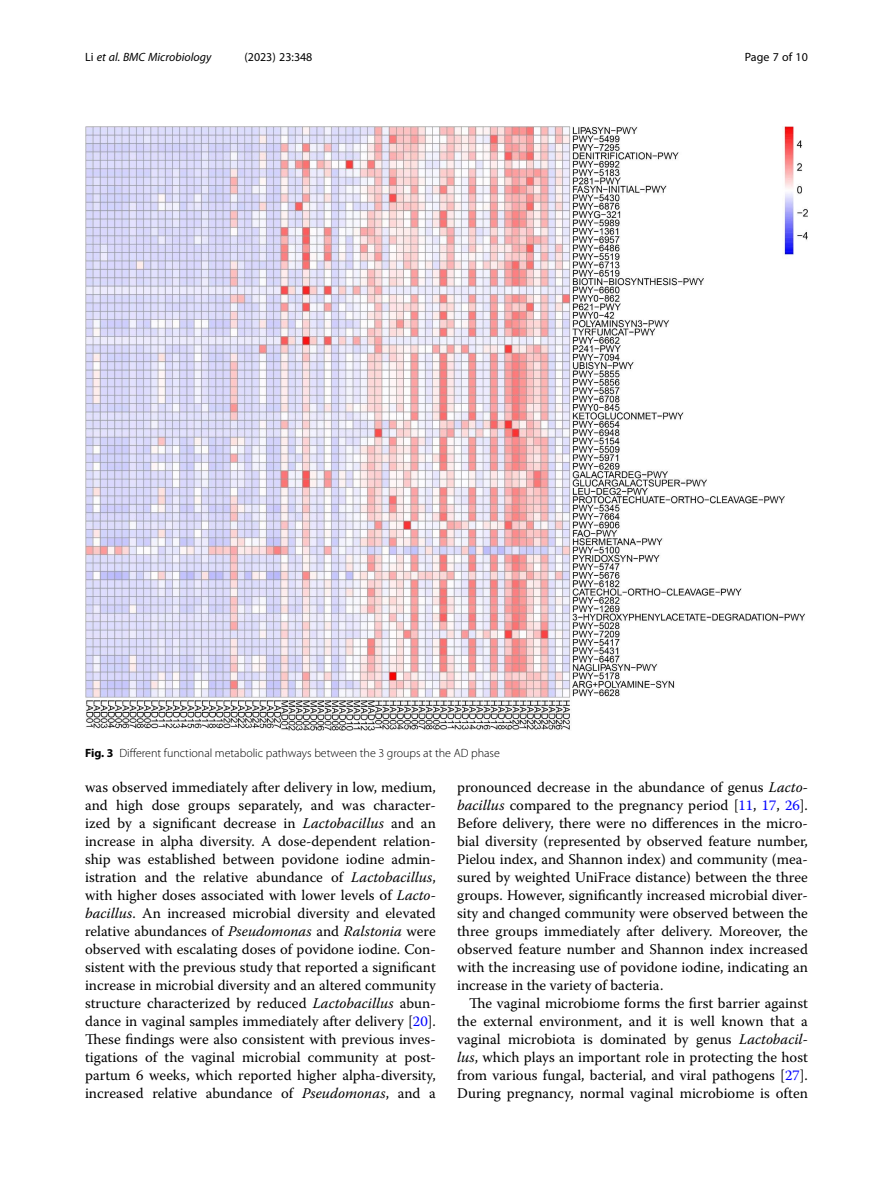
<style>
.page{position:relative;width:893px;height:1191px;background:#fff}
.page>*{position:absolute;margin:0;border:0;box-sizing:border-box;transform-origin:0 0}
.Body_Text{font:14.7px/18px "Warnock Pro";color:#000;text-align:justify}
.Body_Text_Indent{font:14.7px/18px "Warnock Pro";color:#000;text-align:justify}
.Figure_Caption{font:300 12px "Myriad Pro";color:#000}
.t1{font:italic 12px "Myriad Pro";color:#000}
.t2{font:12px "Myriad Pro";color:#000}
.s1{font-style:normal}
.s2{font-weight:700}
.s3{font-style:italic}
.s4{color:#00f}
</style>
<div class="page">
<img style="left:85px;top:126px;width:723px;height:604px">
<p class="t1" style="left:85px;top:50px;width:128px"><span class="s1">Li</span> et al. BMC Microbiology</p>
<p class="t2" style="left:244px;top:50px;width:70px">(2023) 23:348</p>
<p class="t2" style="left:745px;top:50px;width:65px">Page 7 of 10</p>
<p class="Figure_Caption" style="left:85px;top:746px;width:416px"><span class="s2">Fig. 3</span> Different functional metabolic pathways between the 3 groups at the AD phase</p>
<p class="Body_Text" style="left:85px;top:778px;width:352px">was observed immediately after delivery in low, medium, and high dose groups separately, and was character&shy;ized by a significant decrease in <span class="s3">Lactobacillus</span> and an increase in alpha diversity. A dose-dependent relation&shy;ship was established between povidone iodine admin&shy;istration and the relative abundance of <span class="s3">Lactobacillus</span>, with higher doses associated with lower levels of <span class="s3">Lacto&shy;bacillus</span>. An increased microbial diversity and elevated relative abundances of <span class="s3">Pseudomonas</span> and <span class="s3">Ralstonia</span> were observed with escalating doses of povidone iodine. Con&shy;sistent with the previous study that reported a significant increase in microbial diversity and an altered community structure characterized by reduced <span class="s3">Lactobacillus</span> abun&shy;dance in vaginal samples immediately after delivery [<span class="s4">20</span>].<br>These findings were also consistent with previous inves&shy;tigations of the vaginal microbial community at post&shy;partum 6 weeks, which reported higher alpha-diversity, increased relative abundance of <span class="s3">Pseudomonas</span>, and a</p>
<p class="Body_Text" style="left:457px;top:778px;width:352px">pronounced decrease in the abundance of genus <span class="s3">Lacto&shy;bacillus</span> compared to the pregnancy period [<span class="s4">11</span>, <span class="s4">17</span>, <span class="s4">26</span>].<br>Before delivery, there were no differences in the micro&shy;bial diversity (represented by observed feature number, Pielou index, and Shannon index) and community (mea&shy;sured by weighted UniFrace distance) between the three groups. However, significantly increased microbial diver&shy;sity and changed community were observed between the three groups immediately after delivery. Moreover, the observed feature number and Shannon index increased with the increasing use of povidone iodine, indicating an increase in the variety of bacteria.</p>
<p class="Body_Text_Indent" style="left:457px;top:994px;width:352px;text-indent:12px">The vaginal microbiome forms the first barrier against the external environment, and it is well known that a vaginal microbiota is dominated by genus <span class="s3">Lactobacil&shy;lus</span>, which plays an important role in protecting the host from various fungal, bacterial, and viral pathogens [<span class="s4">27</span>].<br>During pregnancy, normal vaginal microbiome is often</p>
</div>
